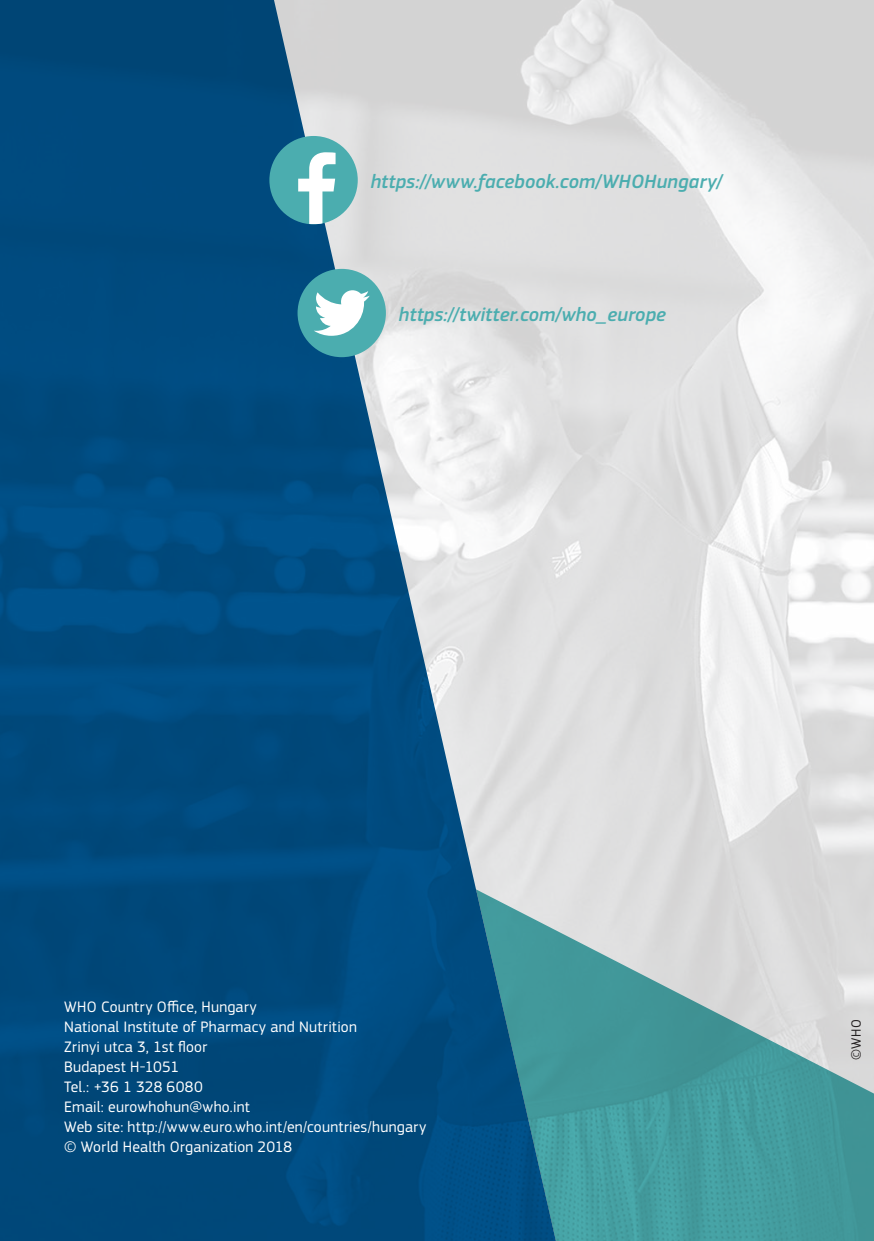
<style>
.page{position:relative;width:874px;height:1241px;background:#fff}
.page>*{position:absolute;margin:0;border:0;box-sizing:border-box;transform-origin:0 0}
.SOCIAL_MEDIA{font:italic 500 19.95px "EC Square Sans Pro";letter-spacing:.005em;color:#4badaf}
.CONTACT_DEATILS{font:15.75px "EC Square Sans Pro";letter-spacing:.015em;color:#fff}
.Photo_credits{font:14px "EC Square Sans Pro";color:#231f20}
</style>
<div class="page">
<img style="left:0;top:0;width:873px;height:1240px">
<div style="left:269px;top:136px;width:88px;height:88px;background:#4badaf;border-radius:50%"></div>
<svg style="left:298px;top:152px;width:37px;height:72px"></svg>
<div style="left:297px;top:269px;width:89px;height:88px;background:#4badaf;border-radius:50%"></div>
<svg style="left:314px;top:290px;width:55px;height:46px"></svg>
<p class="SOCIAL_MEDIA" style="left:370px;top:169px;width:352px">https://www.facebook.com/WHOHungary/</p>
<p class="SOCIAL_MEDIA" style="left:399px;top:302px;width:268px">https://twitter.com/who_europe</p>
<p class="CONTACT_DEATILS" style="left:64px;top:997px;width:194px">WHO Country Office, Hungary</p>
<p class="CONTACT_DEATILS" style="left:64px;top:1017px;width:294px">National Institute of Pharmacy and Nutrition</p>
<p class="CONTACT_DEATILS" style="left:64px;top:1037px;width:144px">Zrinyi utca 3, 1st floor</p>
<p class="CONTACT_DEATILS" style="left:64px;top:1057px;width:116px">Budapest H-1051</p>
<p class="CONTACT_DEATILS" style="left:64px;top:1077px;width:140px">Tel.: +36 1 328 6080</p>
<p class="CONTACT_DEATILS" style="left:64px;top:1097px;width:187px">Email: eurowhohun@who.int</p>
<p class="CONTACT_DEATILS" style="left:64px;top:1117px;width:363px">Web site: http://www.euro.who.int/en/countries/hungary</p>
<p class="CONTACT_DEATILS" style="left:64px;top:1137px;width:229px">© World Health Organization 2018</p>
<p class="Photo_credits" style="left:847px;top:1059px;width:42px;rotate:-90deg">©WHO</p>
</div>
